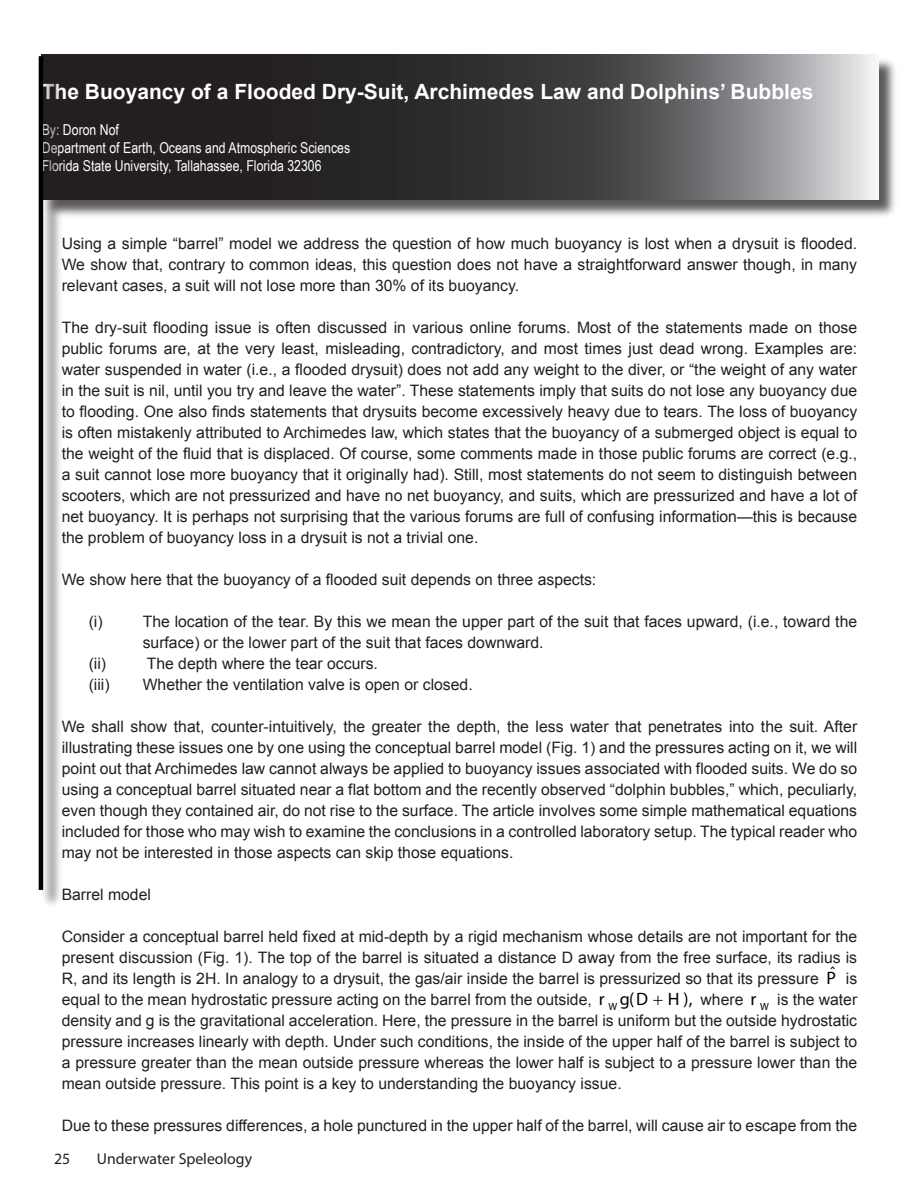
<style>
.page{position:relative;width:918px;height:1188px;background:#fff}
.page>*{position:absolute;margin:0;border:0;box-sizing:border-box;transform-origin:0 0}
.t1{font:700 21px "Arial";color:#fff}
.t2{font:15.75px/21px "Arial";color:#231f20;text-align:justify}
.t3{font:15.75px "Myriad Pro";color:#231f20}
.t4{font:15px/18px "Arial Narrow";color:#fff}
.s1{font-family:"Myriad Pro";font-size:18px;color:#000}
</style>
<div class="page">
<div style="left:42px;top:56px;width:856px;height:163px;background:#231f20;opacity:.75"></div>
<svg style="left:42px;top:55px;width:836px;height:144px;background:#4b494b"></svg>
<div style="left:40px;top:58px;width:23px;height:851px;background:#231f20;opacity:.75"></div>
<hr style="left:39px;top:56px;width:4px;height:834px;background:#000">
<h1 class="t1" style="left:42px;top:77px;width:773px">The Buoyancy of a Flooded Dry-Suit, Archimedes Law and Dolphins’ Bubbles</h1>
<p class="t4" style="left:42px;top:120px;width:310px">By: Doron Nof<br>Department of Earth, Oceans and Atmospheric Sciences<br>Florida State University, Tallahassee, Florida 32306</p>
<p class="t2" style="left:62px;top:233px;width:797px">Using a simple “barrel” model we address the question of how much buoyancy is lost when a drysuit is flooded.<br>We show that, contrary to common ideas, this question does not have a straightforward answer though, in many relevant cases, a suit will not lose more than 30% of its buoyancy.</p>
<p class="t2" style="left:62px;top:317px;width:797px">The dry-suit flooding issue is often discussed in various online forums. Most of the statements made on those public forums are, at the very least, misleading, contradictory, and most times just dead wrong. Examples are: water suspended in water (i.e., a flooded drysuit) does not add any weight to the diver, or “the weight of any water in the suit is nil, until you try and leave the water”. These statements imply that suits do not lose any buoyancy due to flooding. One also finds statements that drysuits become excessively heavy due to tears. The loss of buoyancy is often mistakenly attributed to Archimedes law, which states that the buoyancy of a submerged object is equal to the weight of the fluid that is displaced. Of course, some comments made in those public forums are correct (e.g., a suit cannot lose more buoyancy that it originally had). Still, most statements do not seem to distinguish between scooters, which are not pressurized and have no net buoyancy, and suits, which are pressurized and have a lot of net buoyancy. It is perhaps not surprising that the various forums are full of confusing information—this is because the problem of buoyancy loss in a drysuit is not a trivial one.</p>
<p class="t2" style="left:62px;top:569px;width:536px">We show here that the buoyancy of a flooded suit depends on three aspects:</p>
<p class="t2" style="left:89px;top:611px;width:15px">(i)</p>
<p class="t2" style="left:143px;top:611px;width:716px">The location of the tear. By this we mean the upper part of the suit that faces upward, (i.e., toward the surface) or the lower part of the suit that faces downward.</p>
<p class="t2" style="left:89px;top:653px;width:19px">(ii)</p>
<p class="t2" style="left:147px;top:653px;width:233px">The depth where the tear occurs.</p>
<p class="t2" style="left:89px;top:674px;width:22px">(iii)</p>
<p class="t2" style="left:143px;top:674px;width:332px">Whether the ventilation valve is open or closed.</p>
<p class="t2" style="left:62px;top:716px;width:797px">We shall show that, counter-intuitively, the greater the depth, the less water that penetrates into the suit. After illustrating these issues one by one using the conceptual barrel model (Fig. 1) and the pressures acting on it, we will point out that Archimedes law cannot always be applied to buoyancy issues associated with flooded suits. We do so using a conceptual barrel situated near a flat bottom and the recently observed “dolphin bubbles,” which, peculiarly, even though they contained air, do not rise to the surface. The article involves some simple mathematical equations included for those who may wish to examine the conclusions in a controlled laboratory setup. The typical reader who may not be interested in those aspects can skip those equations.</p>
<p class="t2" style="left:62px;top:884px;width:91px">Barrel model</p>
<p class="t2" style="left:62px;top:926px;width:797px">Consider a conceptual barrel held fixed at mid-depth by a rigid mechanism whose details are not important for the present discussion (Fig. 1). The top of the barrel is situated a distance D away from the free surface, its radius is R, and its length is 2H. In analogy to a drysuit, the gas/air inside the barrel is pressurized so that its pressure <sup>ˆ</sup><span class="s1">P</span> is equal to the mean hydrostatic pressure acting on the barrel from the outside, <span class="s1">r</span> <sub>W</sub> <span class="s1">g(D H ),</span> where <span class="s1">r</span> <sub>W</sub> is the water density and g is the gravitational acceleration. Here, the pressure in the barrel is uniform but the outside hydrostatic pressure increases linearly with depth. Under such conditions, the inside of the upper half of the barrel is subject to a pressure greater than the mean outside pressure whereas the lower half is subject to a pressure lower than the mean outside pressure. This point is a key to understanding the buoyancy issue.</p>
<p class="t2" style="left:62px;top:1115px;width:797px">Due to these pressures differences, a hole punctured in the upper half of the barrel, will cause air to escape from the</p>
<p class="t3" style="left:54px;top:1149px;width:18px">25</p>
<p class="t3" style="left:97px;top:1149px;width:157px">Underwater Speleology</p>
</div>
